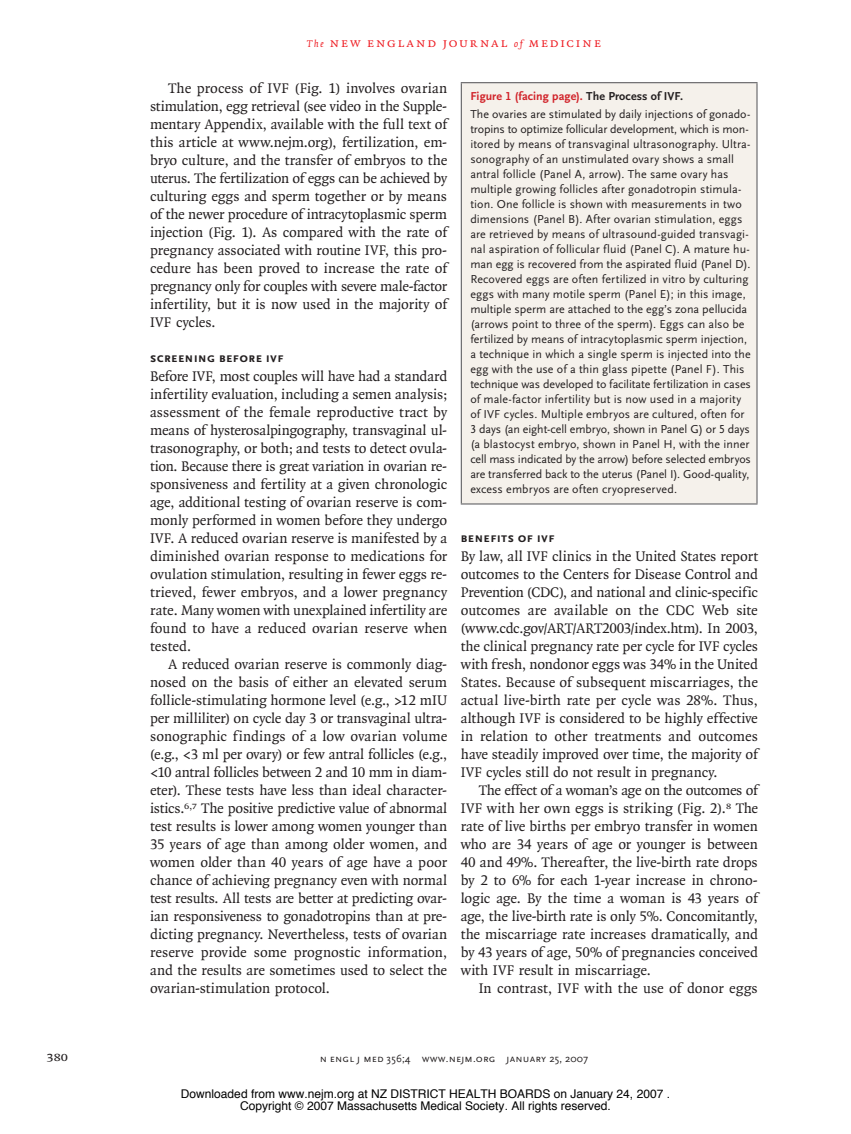
<style>
.page{position:relative;width:851px;height:1134px;background:#fff}
.page>*{position:absolute;margin:0;border:0;box-sizing:border-box;transform-origin:0 0}
.t1{font:15px/18px "OTNEJM Quadraat";color:#231f20;text-align:justify}
.t2{font:14.25px "OTNEJM Quadraat Cap";color:#231f20}
.t3{font:700 13.5px "OTNEJM Scala Sans Small LF Cap";letter-spacing:.02em;color:#231f20}
.t4{font:13.5px "OTNEJM Quadraat Cap";letter-spacing:.11em;color:#ee1d23}
.t5{font:12px/15px "OTNEJM Scala Sans LF";letter-spacing:.005em;color:#231f20}
.t6{font:12px "Helvetica";color:#000}
.t7{font:10.8px "OTNEJM Scala Sans LF Cap";letter-spacing:.01em;color:#231f20}
.s1{font-family:"OTNEJM Quadraat";font-style:italic;font-size:10.5px}
.s2{font-weight:700;color:#d1232a}
.s3{font-weight:700}
.s4{font-family:"OTNEJM Scala Sans OSF"}
</style>
<div class="page">
<div style="left:461px;top:83px;width:296px;height:421px;background:#f5f1eb"></div>
<hr style="left:460px;top:503px;width:297px;height:2px;background:#636366">
<hr style="left:460px;top:82px;width:297px;height:1px;background:#636366">
<hr style="left:460px;top:83px;width:2px;height:420px;background:#636366">
<hr style="left:756px;top:83px;width:1px;height:420px;background:#636366">
<p class="t4" style="left:307px;top:35px;width:295px"><span class="s1">The</span> new england journal <span class="s1">of</span> medicine</p>
<p class="t1" style="left:150px;top:79px;width:299px;text-indent:18px">The process of IVF (Fig. 1) involves ovarian stimulation, egg retrieval (see video in the Supple&shy;mentary Appendix, available with the full text of this article at www.nejm.org), fertilization, em&shy;bryo culture, and the transfer of embryos to the uterus. The fertilization of eggs can be achieved by culturing eggs and sperm together or by means of the newer procedure of intracytoplasmic sperm injection (Fig. 1). As compared with the rate of pregnancy associated with routine IVF, this pro&shy;cedure has been proved to increase the rate of pregnancy only for couples with severe male-factor infertility, but it is now used in the majority of IVF cycles.</p>
<p class="t3" style="left:150px;top:350px;width:135px">Screening before IVF</p>
<p class="t1" style="left:150px;top:367px;width:299px">Before IVF, most couples will have had a standard infertility evaluation, including a semen analysis; assessment of the female reproductive tract by means of hysterosalpingography, transvaginal ul&shy;trasonography, or both; and tests to detect ovula&shy;tion. Because there is great variation in ovarian re&shy;sponsiveness and fertility at a given chronologic age, additional testing of ovarian reserve is com&shy;monly performed in women before they undergo IVF. A reduced ovarian reserve is manifested by a diminished ovarian response to medications for ovulation stimulation, resulting in fewer eggs re&shy;trieved, fewer embryos, and a lower pregnancy rate. Many women with unexplained infertility are found to have a reduced ovarian reserve when tested.</p>
<p class="t1" style="left:150px;top:655px;width:299px;text-indent:18px">A reduced ovarian reserve is commonly diag&shy;nosed on the basis of either an elevated serum follicle-stimulating hormone level (e.g., &gt;12 mIU per milliliter) on cycle day 3 or transvaginal ultra&shy;sonographic findings of a low ovarian volume (e.g., &lt;3 ml per ovary) or few antral follicles (e.g., &lt;10 antral follicles between 2 and 10 mm in diam&shy;eter). These tests have less than ideal character&shy;istics.<sup>6,7</sup> The positive predictive value of abnormal test results is lower among women younger than 35 years of age than among older women, and women older than 40 years of age have a poor chance of achieving pregnancy even with normal test results. All tests are better at predicting ovar&shy;ian responsiveness to gonadotropins than at pre&shy;dicting pregnancy. Nevertheless, tests of ovarian reserve provide some prognostic information, and the results are sometimes used to select the ovarian-stimulation protocol.</p>
<p class="t5" style="left:470px;top:88px;width:281px;line-height:18px"><span class="s2">Figure 1 (facing page).</span> <span class="s3">The Process of IVF.<br></span>The ovaries are stimulated by daily injections of gonado-</p>
<p class="t5" style="left:470px;top:122px;width:282px">tropins to optimize follicular development, which is mon&shy;itored by means of transvaginal ultrasonography. Ultra&shy;sonography of an unstimulated ovary shows a small antral follicle (Panel A, arrow). The same ovary has multiple growing follicles after gonadotropin stimula&shy;tion. One follicle is shown with measurements in two dimensions (Panel B). After ovarian stimulation, eggs are retrieved by means of ultrasound-guided transvagi&shy;nal aspiration of follicular fluid (Panel C). A mature hu&shy;man egg is recovered from the aspirated fluid (Panel D).<br>Recovered eggs are often fertilized in vitro by culturing eggs with many motile sperm (Panel E); in this image, multiple sperm are attached to the egg’s zona pellucida (arrows point to three of the sperm). Eggs can also be fertilized by means of intracytoplasmic sperm injection, a technique in which a single sperm is injected into the egg with the use of a thin glass pipette (Panel F). This technique was developed to facilitate fertilization in cases of male-factor infertility but is now used in a majority of IVF cycles. Multiple embryos are cultured, often for 3 days (an eight-cell embryo, shown in Panel G) or 5 days (a blastocyst embryo, shown in Panel H, with the inner cell mass indicated by the arrow) before selected embryos are transferred back to the uterus (Panel I). Good-quality, excess embryos are often cryopreserved.</p>
<p class="t3" style="left:460px;top:530px;width:95px">Benefits of IVF</p>
<p class="t1" style="left:460px;top:548px;width:299px">By law, all IVF clinics in the United States report outcomes to the Centers for Disease Control and Prevention (CDC), and national and clinic-specific outcomes are available on the CDC Web site (www.cdc.gov/ART/ART2003/index.htm). In 2003, the clinical pregnancy rate per cycle for IVF cycles with fresh, nondonor eggs was 34% in the United States. Because of subsequent miscarriages, the actual live-birth rate per cycle was 28%. Thus, although IVF is considered to be highly effective in relation to other treatments and outcomes have steadily improved over time, the majority of IVF cycles still do not result in pregnancy.</p>
<p class="t1" style="left:460px;top:782px;width:299px;text-indent:18px">The effect of a woman’s age on the outcomes of IVF with her own eggs is striking (Fig. 2).<sup>8</sup> The rate of live births per embryo transfer in women who are 34 years of age or younger is between 40 and 49%. Thereafter, the live-birth rate drops by 2 to 6% for each 1-year increase in chrono&shy;logic age. By the time a woman is 43 years of age, the live-birth rate is only 5%. Concomitantly, the miscarriage rate increases dramatically, and by 43 years of age, 50% of pregnancies conceived with IVF result in miscarriage.</p>
<p class="t1" style="left:478px;top:980px;width:280px">In contrast, IVF with the use of donor eggs</p>
<p class="t2" style="left:46px;top:1048px;width:23px">380</p>
<p class="t7" style="left:320px;top:1053px;width:270px">n engl j med <span class="s4">356;4</span> www.nejm.org january <span class="s4">25</span>, <span class="s4">2007</span></p>
<p class="t6" style="left:181px;top:1089px;width:490px">Downloaded from www.nejm.org at NZ DISTRICT HEALTH BOARDS on January 24, 2007 .</p>
<p class="t6" style="left:240px;top:1101px;width:372px">Copyright © 2007 Massachusetts Medical Society. All rights reserved.</p>
</div>
